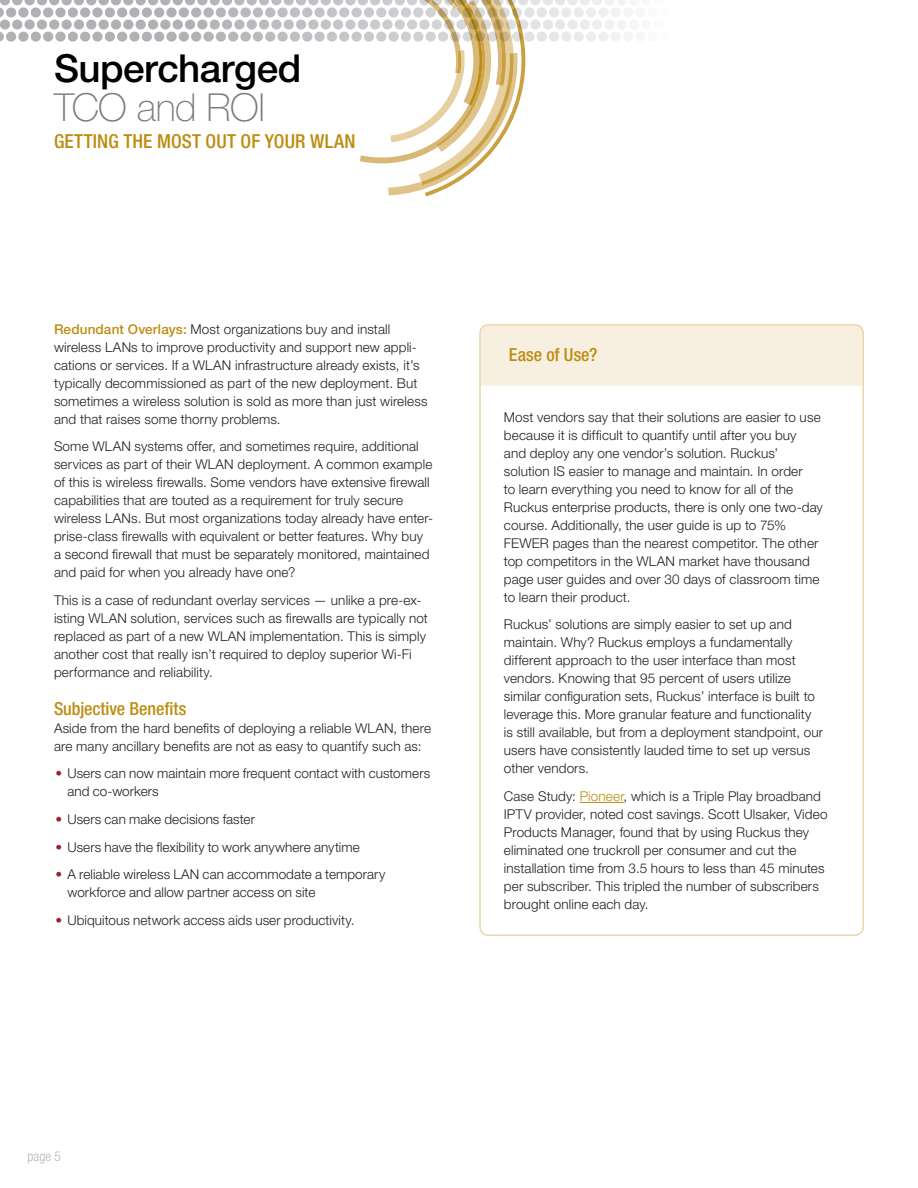
<style>
.page{position:relative;width:918px;height:1188px;background:#fff}
.page>*{position:absolute;margin:0;border:0;box-sizing:border-box;transform-origin:0 0}
.t1{font:500 38.55px "Helvetica Neue LT Std";letter-spacing:-.01em;color:#010101}
.t2{font:100 38.55px "Helvetica Neue LT Std";letter-spacing:-.015em;color:#787c81}
.t3{font:500 condensed 19.35px "Helvetica Neue LT Std";letter-spacing:.005em;color:#bd8d11}
.wpBB_Subhead_b_GOLD{font:500 condensed 18px "Helvetica Neue LT Std";letter-spacing:-.005em;color:#bd8d11}
.wpBB_100K_Body_Text{font:300 13.5px/18px "Helvetica Neue LT Std";letter-spacing:.01em;color:#231f20}
.t4{font:300 condensed 13.5px "Helvetica Neue LT Std";color:#b1b4b9}
.s1{font-weight:500;color:#bd8d11}
.s2{color:#9d2130}
.s3{color:#bd8d11}
</style>
<div class="page">
<div style="left:0;top:0;width:10px;height:5px;background:#afb1b4"></div>
<div style="left:12px;top:0;width:10px;height:5px;background:#afb1b4"></div>
<svg style="left:24px;top:0;width:11px;height:5px"></svg>
<div style="left:37px;top:0;width:10px;height:5px;background:#afb1b4"></div>
<div style="left:49px;top:0;width:10px;height:5px;background:#afb1b4"></div>
<div style="left:62px;top:0;width:10px;height:5px;background:#afb1b4"></div>
<div style="left:74px;top:0;width:10px;height:5px;background:#afb1b4"></div>
<div style="left:86px;top:0;width:10px;height:5px;background:#afb1b4"></div>
<div style="left:99px;top:0;width:10px;height:5px;background:#afb1b4"></div>
<div style="left:111px;top:0;width:10px;height:5px;background:#afb1b4"></div>
<div style="left:123px;top:0;width:10px;height:5px;background:#afb1b4"></div>
<div style="left:136px;top:0;width:10px;height:5px;background:#afb1b4"></div>
<div style="left:148px;top:0;width:10px;height:5px;background:#afb1b4"></div>
<svg style="left:160px;top:0;width:11px;height:5px"></svg>
<svg style="left:0;top:7px;width:4px;height:10px"></svg>
<svg style="left:6px;top:7px;width:10px;height:10px"></svg>
<svg style="left:18px;top:7px;width:11px;height:10px"></svg>
<svg style="left:31px;top:7px;width:10px;height:10px"></svg>
<svg style="left:43px;top:7px;width:10px;height:10px"></svg>
<svg style="left:55px;top:7px;width:11px;height:10px"></svg>
<svg style="left:68px;top:7px;width:10px;height:10px"></svg>
<svg style="left:80px;top:7px;width:10px;height:10px"></svg>
<svg style="left:92px;top:7px;width:11px;height:10px"></svg>
<svg style="left:105px;top:7px;width:10px;height:10px"></svg>
<svg style="left:117px;top:7px;width:10px;height:10px"></svg>
<svg style="left:129px;top:7px;width:11px;height:10px"></svg>
<svg style="left:142px;top:7px;width:10px;height:10px"></svg>
<svg style="left:154px;top:7px;width:10px;height:10px"></svg>
<svg style="left:166px;top:7px;width:11px;height:10px"></svg>
<svg style="left:0;top:19px;width:10px;height:11px"></svg>
<svg style="left:12px;top:19px;width:10px;height:11px"></svg>
<svg style="left:24px;top:19px;width:11px;height:11px"></svg>
<svg style="left:37px;top:19px;width:10px;height:11px"></svg>
<svg style="left:49px;top:19px;width:10px;height:11px"></svg>
<svg style="left:62px;top:19px;width:10px;height:11px"></svg>
<svg style="left:74px;top:19px;width:10px;height:11px"></svg>
<svg style="left:86px;top:19px;width:10px;height:11px"></svg>
<svg style="left:99px;top:19px;width:10px;height:11px"></svg>
<svg style="left:111px;top:19px;width:10px;height:11px"></svg>
<svg style="left:123px;top:19px;width:10px;height:11px"></svg>
<svg style="left:136px;top:19px;width:10px;height:11px"></svg>
<svg style="left:148px;top:19px;width:10px;height:11px"></svg>
<svg style="left:160px;top:19px;width:11px;height:11px"></svg>
<svg style="left:0;top:32px;width:4px;height:10px"></svg>
<div style="left:6px;top:32px;width:10px;height:10px;background:#afb1b4;border-radius:5px"></div>
<svg style="left:18px;top:32px;width:11px;height:10px"></svg>
<div style="left:31px;top:32px;width:10px;height:10px;background:#afb1b4;border-radius:5px"></div>
<div style="left:43px;top:32px;width:10px;height:10px;background:#afb1b4;border-radius:5px"></div>
<svg style="left:55px;top:32px;width:11px;height:10px"></svg>
<div style="left:68px;top:32px;width:10px;height:10px;background:#afb1b4;border-radius:5px"></div>
<div style="left:80px;top:32px;width:10px;height:10px;background:#afb1b4;border-radius:5px"></div>
<svg style="left:92px;top:32px;width:11px;height:10px"></svg>
<div style="left:105px;top:32px;width:10px;height:10px;background:#afb1b4;border-radius:5px"></div>
<div style="left:117px;top:32px;width:10px;height:10px;background:#afb1b4;border-radius:5px"></div>
<svg style="left:129px;top:32px;width:11px;height:10px"></svg>
<div style="left:142px;top:32px;width:10px;height:10px;background:#afb1b4;border-radius:5px"></div>
<div style="left:154px;top:32px;width:10px;height:10px;background:#afb1b4;border-radius:5px"></div>
<svg style="left:166px;top:32px;width:11px;height:10px"></svg>
<svg style="left:173px;top:0;width:458px;height:196px"></svg>
<div style="left:482px;top:325px;width:381px;height:61px;background:#f7f0e0"></div>
<div style="left:479px;top:324px;width:385px;height:612px;border:2px solid #ebd6af;border-radius:9px"></div>
<hr style="left:580px;top:802px;width:44px;height:1px;background:#bd8d11">
<h1 class="t1" style="left:54px;top:45px;width:249px">Supercharged</h1>
<h1 class="t2" style="left:54px;top:85px;width:212px">TCO and ROI</h1>
<h2 class="t3" style="left:54px;top:129px;width:303px">GETTING THE MOST OUT OF YOUR WLAN</h2>
<p class="wpBB_100K_Body_Text" style="left:54px;top:320px;width:375px"><span class="s1">Redundant Overlays:</span> Most organizations buy and install wireless LANs to improve productivity and support new appli&shy;cations or services. If a WLAN infrastructure already exists, it’s typically decommissioned as part of the new deployment. But sometimes a wireless solution is sold as more than just wireless and that raises some thorny problems.</p>
<p class="wpBB_100K_Body_Text" style="left:54px;top:437px;width:381px">Some WLAN systems offer, and sometimes require, additional services as part of their WLAN deployment. A common example of this is wireless firewalls. Some vendors have extensive firewall capabilities that are touted as a requirement for truly secure wireless LANs. But most organizations today already have enter&shy;prise-class firewalls with equivalent or better features. Why buy a second firewall that must be separately monitored, maintained and paid for when you already have one?</p>
<p class="wpBB_100K_Body_Text" style="left:54px;top:591px;width:375px">This is a case of redundant overlay services — unlike a pre-ex&shy;isting WLAN solution, services such as firewalls are typically not replaced as part of a new WLAN implementation. This is simply another cost that really isn’t required to deploy superior Wi-Fi performance and reliability.</p>
<p class="wpBB_Subhead_b_GOLD" style="left:54px;top:697px;width:134px">Subjective Benefits</p>
<p class="wpBB_100K_Body_Text" style="left:54px;top:718px;width:379px">Aside from the hard benefits of deploying a reliable WLAN, there are many ancillary benefits are not as easy to quantify such as:</p>
<p class="wpBB_100K_Body_Text" style="left:68px;top:764px;width:364px;text-indent:-12px"><span class="s2">•</span> Users can now maintain more frequent contact with customers and co-workers</p>
<p class="wpBB_100K_Body_Text" style="left:56px;top:810px;width:201px"><span class="s2">•</span> Users can make decisions faster</p>
<p class="wpBB_100K_Body_Text" style="left:56px;top:838px;width:306px"><span class="s2">•</span> Users have the flexibility to work anywhere anytime</p>
<p class="wpBB_100K_Body_Text" style="left:68px;top:865px;width:319px;text-indent:-12px"><span class="s2">•</span> A reliable wireless LAN can accommodate a temporary workforce and allow partner access on site</p>
<p class="wpBB_100K_Body_Text" style="left:56px;top:911px;width:301px"><span class="s2">•</span> Ubiquitous network access aids user productivity.</p>
<p class="wpBB_Subhead_b_GOLD" style="left:509px;top:344px;width:90px">Ease of Use?</p>
<p class="wpBB_100K_Body_Text" style="left:504px;top:408px;width:321px">Most vendors say that their solutions are easier to use because it is difficult to quantify until after you buy<br>and deploy any one vendor’s solution. Ruckus’ solution IS easier to manage and maintain. In order<br>to learn everything you need to know for all of the Ruckus enterprise products, there is only one two-day course. Additionally, the user guide is up to 75% FEWER pages than the nearest competitor. The other top competitors in the WLAN market have thousand page user guides and over 30 days of classroom time to learn their product.</p>
<p class="wpBB_100K_Body_Text" style="left:504px;top:615px;width:321px">Ruckus’ solutions are simply easier to set up and maintain. Why? Ruckus employs a fundamentally different approach to the user interface than most vendors. Knowing that 95 percent of users utilize similar configuration sets, Ruckus’ interface is built to leverage this. More granular feature and functionality is still available, but from a deployment standpoint, our users have consistently lauded time to set up versus other vendors.</p>
<p class="wpBB_100K_Body_Text" style="left:504px;top:787px;width:325px">Case Study: <span class="s3">Pioneer</span>, which is a Triple Play broadband IPTV provider, noted cost savings. Scott Ulsaker, Video Products Manager, found that by using Ruckus they eliminated one truckroll per consumer and cut the installation time from 3.5 hours to less than 45 minutes per subscriber. This tripled the number of subscribers brought online each day.</p>
<p class="t4" style="left:28px;top:1148px;width:35px">page 5</p>
</div>
